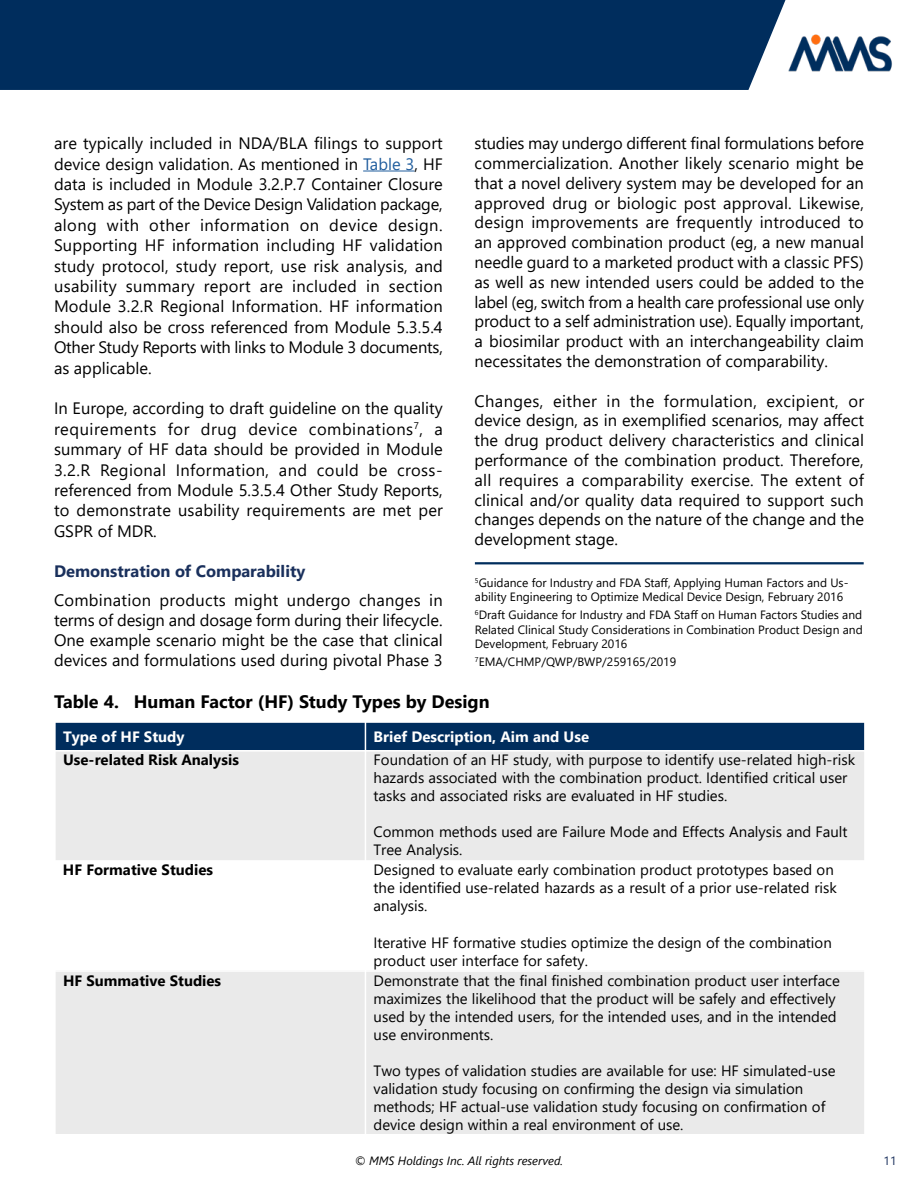
<style>
.page{position:relative;width:918px;height:1188px;background:#fff}
.page>*{position:absolute;margin:0;border:0;box-sizing:border-box;transform-origin:0 0}
.Table_Title{font:700 18px "Segoe UI";color:#000}
.Body{font:16.5px/19.8px "Segoe UI";color:#000;text-align:justify}
.Subtitle{font:700 16.5px "Segoe UI";color:#1a305c}
.t1{font:15px/18px "Segoe UI";color:#000}
.t2{font:700 15px "Segoe UI";color:#000}
.t3{font:700 15px "Segoe UI";color:#fff}
.Reference{font:12px/14.4px "Segoe UI";color:#000}
.t4{font:italic 12px "Segoe UI";color:#000}
.t5{font:12px "Segoe UI";color:#1a305c}
.s1{color:#215e9e}
</style>
<div class="page">
<div style="left:0;top:0;width:785px;height:90px;background:#002d5d"></div>
<img style="left:788px;top:34px;width:104px;height:38px">
<hr style="left:363px;top:171px;width:52px;height:1px;background:#215e9e">
<div style="left:55px;top:722px;width:310px;height:29px;background:#002d5d"></div>
<div style="left:365px;top:722px;width:500px;height:29px;background:#002d5d"></div>
<div style="left:55px;top:751px;width:310px;height:110px;background:#eaeaea"></div>
<div style="left:365px;top:751px;width:500px;height:110px;background:#eaeaea"></div>
<div style="left:55px;top:971px;width:310px;height:163px;background:#eaeaea"></div>
<div style="left:365px;top:971px;width:500px;height:163px;background:#eaeaea"></div>
<hr style="left:365px;top:721px;width:1px;height:413px;background:#fff">
<hr style="left:54px;top:750px;width:812px;height:2px;background:#fff">
<hr style="left:54px;top:860px;width:812px;height:2px;background:#fff">
<hr style="left:54px;top:970px;width:812px;height:2px;background:#fff">
<hr style="left:54px;top:721px;width:2px;height:413px;background:#fff">
<hr style="left:864px;top:721px;width:2px;height:413px;background:#fff">
<hr style="left:54px;top:721px;width:812px;height:2px;background:#fff">
<hr style="left:475px;top:562px;width:389px;height:2px;background:#002d5d">
<p class="Body" style="left:54px;top:132px;width:390px;line-height:20.4px;text-align:left">are typically included in NDA/BLA filings to support device design validation. As mentioned in <span class="s1">Table 3</span>, HF data is included in Module 3.2.P.7 Container Closure System as part of the Device Design Validation package, along with other information on device design.<br>Supporting HF information including HF validation study protocol, study report, use risk analysis, and usability summary report are included in section Module 3.2.R Regional Information. HF information should also be cross referenced from Module 5.3.5.4<br>Other Study Reports with links to Module 3 documents, as applicable.</p>
<p class="Body" style="left:54px;top:397px;width:390px;line-height:20.4px">In Europe, according to draft guideline on the quality requirements for drug device combinations<sup>7</sup>, a summary of HF data should be provided in Module 3.2.R Regional Information, and could be cross&shy;referenced from Module 5.3.5.4 Other Study Reports, to demonstrate usability requirements are met per GSPR of MDR.</p>
<p class="Subtitle" style="left:54px;top:556px;width:253px">Demonstration of Comparability</p>
<p class="Body" style="left:54px;top:589px;width:390px;text-align:left">Combination products might undergo changes in terms of design and dosage form during their lifecycle.<br>One example scenario might be the case that clinical devices and formulations used during pivotal Phase 3</p>
<p class="Table_Title" style="left:54px;top:685px;width:437px">Table 4. Human Factor (HF) Study Types by Design</p>
<p class="t3" style="left:63px;top:723px;width:123px">Type of HF Study</p>
<p class="t3" style="left:374px;top:723px;width:217px">Brief Description, Aim and Use</p>
<p class="t2" style="left:63px;top:746px;width:177px">Use-related Risk Analysis</p>
<p class="t1" style="left:374px;top:750px;width:483px">Foundation of an HF study, with purpose to identify use-related high-risk hazards associated with the combination product. Identified critical user tasks and associated risks are evaluated in HF studies.</p>
<p class="t1" style="left:374px;top:822px;width:475px">Common methods used are Failure Mode and Effects Analysis and Fault<br>Tree Analysis.</p>
<p class="t2" style="left:63px;top:856px;width:152px">HF Formative Studies</p>
<p class="t1" style="left:374px;top:860px;width:465px">Designed to evaluate early combination product prototypes based on the identified use-related hazards as a result of a prior use-related risk analysis.</p>
<p class="t1" style="left:374px;top:932px;width:460px">Iterative HF formative studies optimize the design of the combination product user interface for safety.</p>
<p class="t2" style="left:63px;top:966px;width:160px">HF Summative Studies</p>
<p class="t1" style="left:374px;top:970px;width:468px">Demonstrate that the final finished combination product user interface maximizes the likelihood that the product will be safely and effectively used by the intended users, for the intended uses, and in the intended use environments.</p>
<p class="t1" style="left:374px;top:1060px;width:464px">Two types of validation studies are available for use: HF simulated-use validation study focusing on confirming the design via simulation methods; HF actual-use validation study focusing on confirmation of device design within a real environment of use.</p>
<p class="Body" style="left:475px;top:132px;width:391px">studies may undergo different final formulations before commercialization. Another likely scenario might be that a novel delivery system may be developed for an approved drug or biologic post approval. Likewise, design improvements are frequently introduced to an approved combination product (eg, a new manual needle guard to a marketed product with a classic PFS) as well as new intended users could be added to the label (eg, switch from a health care professional use only product to a self administration use). Equally important, a biosimilar product with an interchangeability claim necessitates the demonstration of comparability.</p>
<p class="Body" style="left:475px;top:389px;width:391px">Changes, either in the formulation, excipient, or device design, as in exemplified scenarios, may affect the drug product delivery characteristics and clinical performance of the combination product. Therefore, all requires a comparability exercise. The extent of clinical and/or quality data required to support such changes depends on the nature of the change and the development stage.</p>
<p class="Reference" style="left:475px;top:575px;width:375px"><sup>5</sup>Guidance for Industry and FDA Staff, Applying Human Factors and Us&shy;ability Engineering to Optimize Medical Device Design, February 2016</p>
<p class="Reference" style="left:475px;top:607px;width:389px;text-align:justify"><sup>6</sup>Draft Guidance for Industry and FDA Staff on Human Factors Studies and Related Clinical Study Considerations in Combination Product Design and Development, February 2016</p>
<p class="Reference" style="left:475px;top:654px;width:203px"><sup>7</sup>EMA/CHMP/QWP/BWP/259165/2019</p>
<p class="t4" style="left:355px;top:1150px;width:210px">© MMS Holdings Inc. All rights reserved.</p>
<p class="t5" style="left:884px;top:1150px;width:14px">11</p>
</div>
